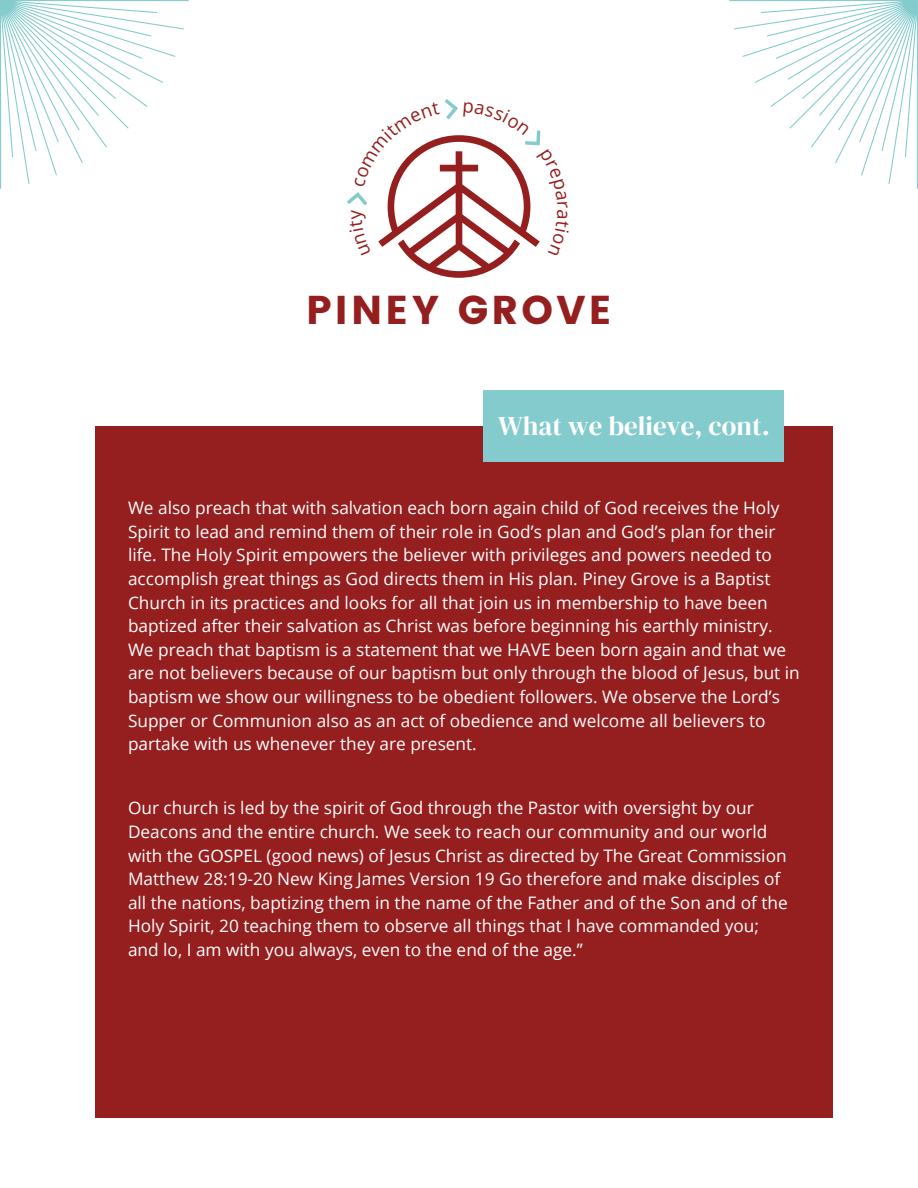
<style>
.page{position:relative;width:918px;height:1188px;background:#fff}
.page>*{position:absolute;margin:0;border:0;box-sizing:border-box;transform-origin:0 0}
.t1{font:40.2px "Poppins";letter-spacing:.08em;color:#951e1e}
.t2{font:26.85px "DM Serif Display";color:#fff}
.t3{font:17.25px/23.7px "Open Sans";color:#fff}
</style>
<div class="page">
<div style="left:95px;top:426px;width:738px;height:692px;background:#951e1e"></div>
<svg style="left:0;top:0;width:189px;height:189px"></svg>
<svg style="left:729px;top:0;width:189px;height:189px"></svg>
<div style="left:484px;top:390px;width:300px;height:72px;background:#84cbcd"></div>
<svg style="left:347px;top:99px;width:194px;height:179px"></svg>
<p class="t1" style="left:306px;top:287px;width:307px">PINEY GROVE</p>
<p class="t2" style="left:498px;top:408px;width:273px">What we believe, cont.</p>
<p class="t3" style="left:128px;top:496px;width:653px">We also preach that with salvation each born again child of God receives the Holy Spirit to lead and remind them of their role in God’s plan and God’s plan for their life. The Holy Spirit empowers the believer with privileges and powers needed to accomplish great things as God directs them in His plan. Piney Grove is a Baptist Church in its practices and looks for all that join us in membership to have been</p>
<p class="t3" style="left:128px;top:614px;width:673px">baptized after their salvation as Christ was before beginning his earthly ministry.<br>We preach that baptism is a statement that we HAVE been born again and that we are not believers because of our baptism but only through the blood of Jesus, but in baptism we show our willingness to be obedient followers. We observe the Lord’s Supper or Communion also as an act of obedience and welcome all believers to partake with us whenever they are present.</p>
<p class="t3" style="left:128px;top:796px;width:661px">Our church is led by the spirit of God through the Pastor with oversight by our Deacons and the entire church. We seek to reach our community and our world with the GOSPEL (good news) of Jesus Christ as directed by The Great Commission Matthew 28:19-20 New King James Version 19 Go therefore and make disciples of all the nations, baptizing them in the name of the Father and of the Son and of the</p>
<p class="t3" style="left:128px;top:914px;width:633px">Holy Spirit, 20 teaching them to observe all things that I have commanded you; and lo, I am with you always, even to the end of the age.”</p>
</div>
